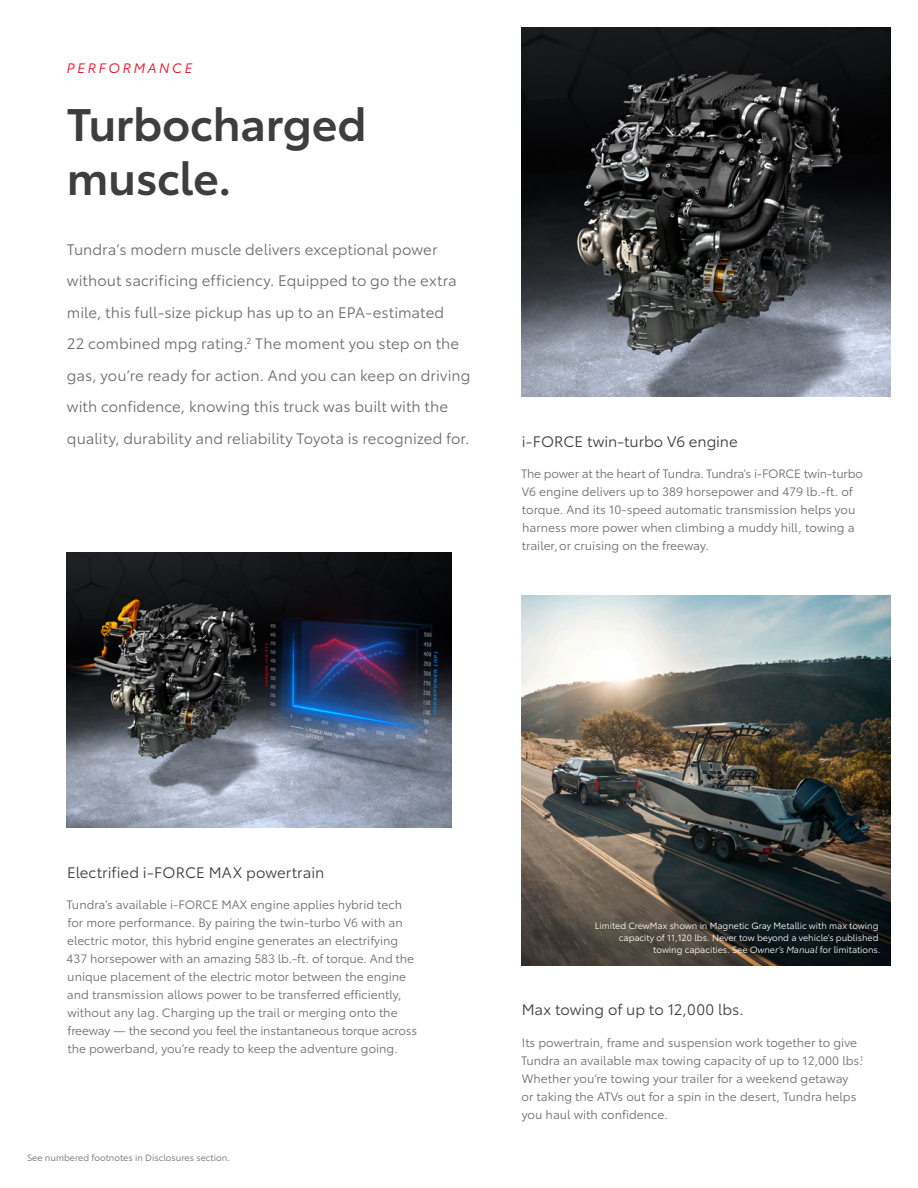
<style>
.page{position:relative;width:918px;height:1188px;background:#fff}
.page>*{position:absolute;margin:0;border:0;box-sizing:border-box;transform-origin:0 0}
._21_Headline{font:600 45px/54px "Toyota Type";letter-spacing:-.01em;color:#3e3e3f}
._21_BodyCopy{font:15px/31.5px "Toyota Type";letter-spacing:.005em;color:#6c6d70}
._21_Feature_Headline{font:15px "Toyota Type";color:#3e3e3f}
._21_Red_Section_Title{font:italic 13.5px "Toyota Type";letter-spacing:.2em;color:#eb0a1e}
._21_Feature_BodyCopy{font:12px/18px "Toyota Type";color:#6c6d70}
._21_Cutline{font:9px/12px "Toyota Type";letter-spacing:-.005em;color:#fff;text-align:right}
._21_Cutline_Disc_footnote{font:9px "Toyota Type";color:#6c6d70}
.s1{font-style:italic}
</style>
<div class="page">
<img style="left:521px;top:27px;width:370px;height:370px">
<img style="left:521px;top:596px;width:370px;height:369px">
<img style="left:67px;top:553px;width:385px;height:275px">
<p class="_21_Red_Section_Title" style="left:67px;top:58px;width:127px">PERFORMANCE</p>
<p class="_21_Headline" style="left:67px;top:94px;width:301px">Turbocharged muscle.</p>
<p class="_21_BodyCopy" style="left:67px;top:232px;width:405px">Tundra’s modern muscle delivers exceptional power without sacrificing efficiency. Equipped to go the extra mile, this full-size pickup has up to an EPA-estimated<br>22 combined mpg rating.<sup>2</sup> The moment you step on the gas, you’re ready for action. And you can keep on driving with confidence, knowing this truck was built with the quality, durability and reliability Toyota is recognized for.</p>
<p class="_21_Feature_Headline" style="left:522px;top:430px;width:217px">i-FORCE twin-turbo V6 engine</p>
<p class="_21_Feature_BodyCopy" style="left:521px;top:464px;width:343px">The power at the heart of Tundra. Tundra’s i-FORCE twin-turbo V6 engine delivers up to 389 horsepower and 479 lb.-ft. of torque. And its 10-speed automatic transmission helps you harness more power when climbing a muddy hill, towing a trailer, or cruising on the freeway.</p>
<p class="_21_Feature_Headline" style="left:67px;top:861px;width:259px">Electrified i-FORCE MAX powertrain</p>
<p class="_21_Feature_BodyCopy" style="left:67px;top:895px;width:352px">Tundra’s available i-FORCE MAX engine applies hybrid tech for more performance. By pairing the twin-turbo V6 with an electric motor, this hybrid engine generates an electrifying 437 horsepower with an amazing 583 lb.-ft. of torque. And the unique placement of the electric motor between the engine and transmission allows power to be transferred efficiently, without any lag. Charging up the trail or merging onto the freeway — the second you feel the instantaneous torque across the powerband, you’re ready to keep the adventure going.</p>
<p class="_21_Cutline_Disc_footnote" style="left:27px;top:1151px;width:204px">See numbered footnotes in Disclosures section.</p>
<p class="_21_Cutline" style="left:595px;top:919px;width:287px">Limited CrewMax shown in Magnetic Gray Metallic with max towing capacity of 11,120 lbs. Never tow beyond a vehicle’s published towing capacities. See <span class="s1">Owner’s Manual</span> for limitations.</p>
<p class="_21_Feature_Headline" style="left:522px;top:999px;width:224px">Max towing of up to 12,000 lbs.</p>
<p class="_21_Feature_BodyCopy" style="left:521px;top:1033px;width:344px">Its powertrain, frame and suspension work together to give Tundra an available max towing capacity of up to 12,000 lbs.<sup>1<br></sup>Whether you’re towing your trailer for a weekend getaway<br>or taking the ATVs out for a spin in the desert, Tundra helps you haul with confidence.</p>
</div>
